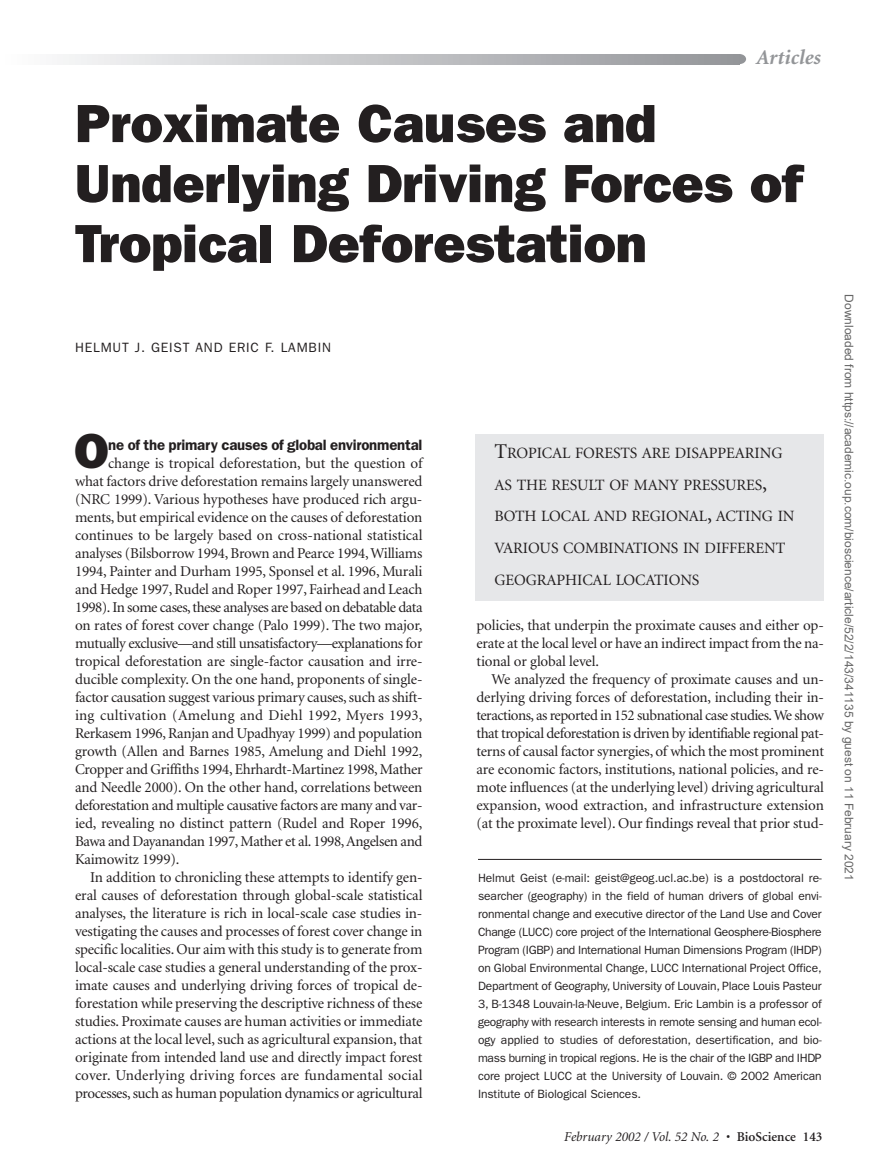
<style>
.page{position:relative;width:878px;height:1175px;background:#fff}
.page>*{position:absolute;margin:0;border:0;box-sizing:border-box;transform-origin:0 0}
.t1{font:800 54px/60px "Franklin Gothic";letter-spacing:-.005em;color:#231f20}
.t2{font:800 49.5px "Franklin Gothic";color:#231f20}
.t3{font:italic 700 21px "Minion";color:#939598}
.t4{font:15.75px/31.5px "Minion";letter-spacing:-.005em;color:#231f20}
.t5{font:15px/18px "Minion";letter-spacing:-.02em;color:#231f20;text-align:justify}
.t6{font:600 15px "Franklin Gothic";letter-spacing:-.015em;color:#231f20}
.t7{font:italic 13.5px "Minion";color:#231f20}
.t8{font:13.5px "Franklin Gothic";letter-spacing:.06em;color:#231f20}
.t9{font:12px/18px "Franklin Gothic";letter-spacing:-.005em;color:#231f20;text-align:justify}
.t10{font:12px "Arial";color:#666}
.s1{font-size:21px}
.s2{font-weight:600;font-style:normal}
</style>
<div class="page">
<div style="left:732px;top:54px;width:14px;height:10px;background:#939598;border-radius:50%"></div>
<svg style="left:63px;top:54px;width:673px;height:10px"></svg>
<hr style="left:478px;top:859px;width:343px;height:1px;background:#231f20">
<div style="left:475px;top:434px;width:349px;height:167px;background:#e6e7e9"></div>
<h3 class="t3" style="left:756px;top:49px;width:66px">Articles</h3>
<h1 class="t1" style="left:75px;top:98px;width:730px">Proximate Causes and<br>Underlying Driving Forces of<br>Tropical Deforestation</h1>
<p class="t8" style="left:75px;top:343px;width:257px">HELMUT J. GEIST AND ERIC F. LAMBIN</p>
<h2 class="t2" style="left:74px;top:434px;width:36px">O</h2>
<p class="t6" style="left:108px;top:440px;width:316px">ne of the primary causes of global environmental</p>
<p class="t5" style="left:75px;top:455px;width:349px;text-indent:33px">change is tropical deforestation, but the question of what factors drive deforestation remains largely unanswered (NRC 1999). Various hypotheses have produced rich argu&shy;ments, but empirical evidence on the causes of deforestation continues to be largely based on cross-national statistical analyses (Bilsborrow 1994, Brown and Pearce 1994, Williams 1994, Painter and Durham 1995, Sponsel et al. 1996, Murali and Hedge 1997, Rudel and Roper 1997, Fairhead and Leach 1998). In some cases, these analyses are based on debatable data on rates of forest cover change (Palo 1999). The two major, mutually exclusive—and still unsatisfactory—explanations for tropical deforestation are single-factor causation and irre&shy;ducible complexity. On the one hand, proponents of single&shy;factor causation suggest various primary causes, such as shift&shy;ing cultivation (Amelung and Diehl 1992, Myers 1993, Rerkasem 1996, Ranjan and Upadhyay 1999) and population growth (Allen and Barnes 1985, Amelung and Diehl 1992, Cropper and Griffiths 1994, Ehrhardt-Martinez 1998, Mather and Needle 2000). On the other hand, correlations between deforestation and multiple causative factors are many and var&shy;ied, revealing no distinct pattern (Rudel and Roper 1996, Bawa and Dayanandan 1997, Mather et al. 1998,Angelsen and Kaimowitz 1999).</p>
<p class="t5" style="left:75px;top:869px;width:349px;text-indent:15px">In addition to chronicling these attempts to identify gen&shy;eral causes of deforestation through global-scale statistical analyses, the literature is rich in local-scale case studies in&shy;vestigating the causes and processes of forest cover change in specific localities. Our aim with this study is to generate from local-scale case studies a general understanding of the prox&shy;imate causes and underlying driving forces of tropical de&shy;forestation while preserving the descriptive richness of these studies. Proximate causes are human activities or immediate actions at the local level, such as agricultural expansion, that originate from intended land use and directly impact forest cover. Underlying driving forces are fundamental social processes, such as human population dynamics or agricultural</p>
<p class="t4" style="left:494px;top:439px;width:301px"><span class="s1">T</span>ROPICAL FORESTS ARE DISAPPEARING<br>AS THE RESULT OF MANY PRESSURES<span class="s1">,<br></span>BOTH LOCAL AND REGIONAL<span class="s1">,</span> ACTING IN<br>VARIOUS COMBINATIONS IN DIFFERENT<br>GEOGRAPHICAL LOCATIONS</p>
<p class="t5" style="left:476px;top:617px;width:349px">policies, that underpin the proximate causes and either op&shy;erate at the local level or have an indirect impact from the na&shy;tional or global level.</p>
<p class="t5" style="left:476px;top:671px;width:349px;text-indent:15px">We analyzed the frequency of proximate causes and un&shy;derlying driving forces of deforestation, including their in&shy;teractions, as reported in 152 subnational case studies.We show that tropical deforestation is driven by identifiable regional pat&shy;terns of causal factor synergies, of which the most prominent are economic factors, institutions, national policies, and re&shy;mote influences (at the underlying level) driving agricultural expansion, wood extraction, and infrastructure extension (at the proximate level). Our findings reveal that prior stud-</p>
<p class="t9" style="left:478px;top:870px;width:345px">Helmut Geist (e-mail: geist@geog.ucl.ac.be) is a postdoctoral re&shy;searcher (geography) in the field of human drivers of global envi&shy;ronmental change and executive director of the Land Use and Cover Change (LUCC) core project of the International Geosphere-Biosphere Program (IGBP) and International Human Dimensions Program (IHDP) on Global Environmental Change, LUCC International Project Office, Department of Geography, University of Louvain, Place Louis Pasteur 3, B-1348 Louvain-la-Neuve, Belgium. Eric Lambin is a professor of geography with research interests in remote sensing and human ecol&shy;ogy applied to studies of deforestation, desertification, and bio&shy;mass burning in tropical regions. He is the chair of the IGBP and IHDP core project LUCC at the University of Louvain. © 2002 American Institute of Biological Sciences.</p>
<p class="t7" style="left:564px;top:1131px;width:259px">February 2002 / Vol. 52 No. 2 • <span class="s2">BioScience 143</span></p>
<p class="t10" style="left:853px;top:294px;width:587px;rotate:90deg">Downloaded from https://academic.oup.com/bioscience/article/52/2/143/341135 by guest on 11 February 2021</p>
</div>
